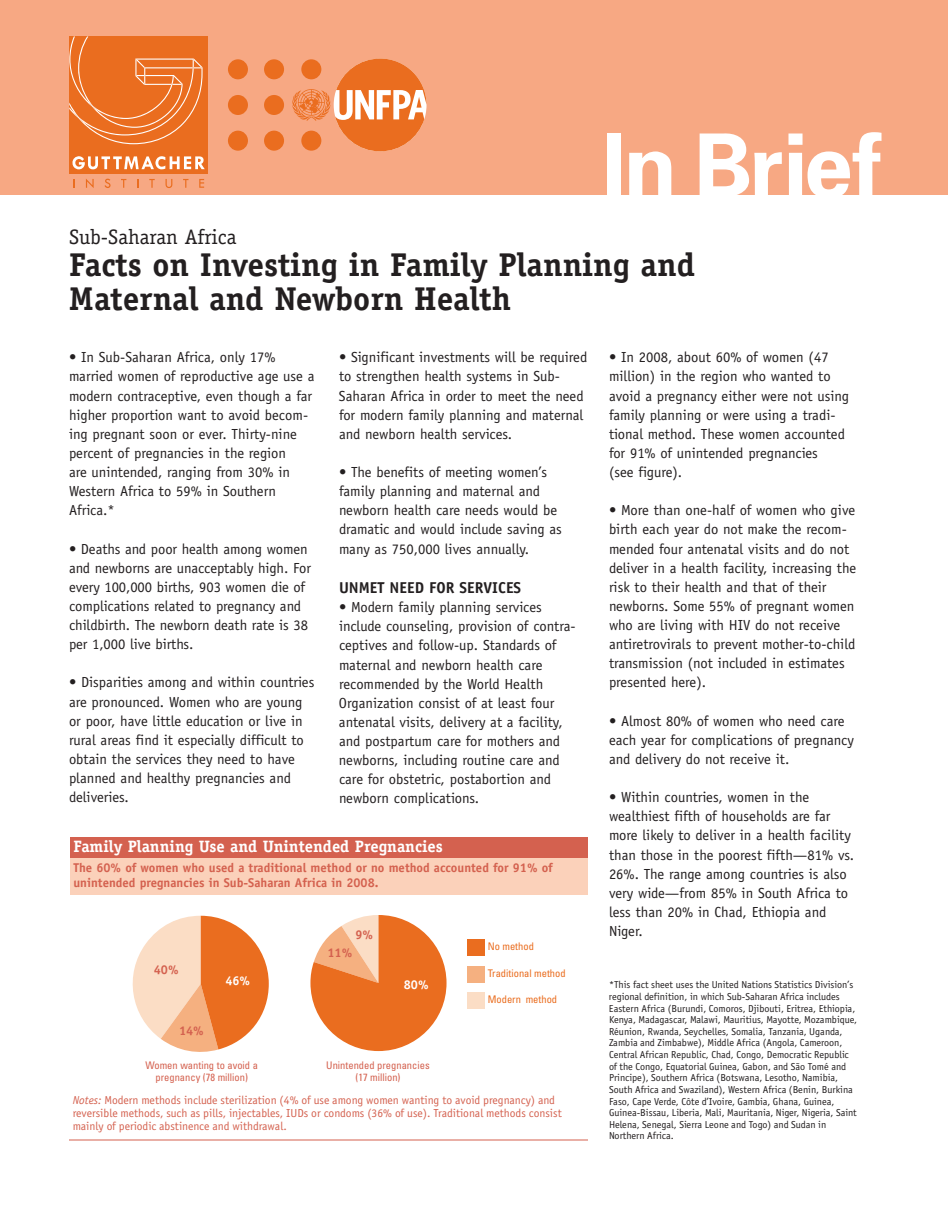
<style>
.page{position:relative;width:948px;height:1218px;background:#fff}
.page>*{position:absolute;margin:0;border:0;box-sizing:border-box;transform-origin:0 0}
.t1{font:700 87.75px "Univers";letter-spacing:-.03em;color:#fff}
.t2{font:700 33px/34.5px "Officina Serif";color:#231f20}
.t3{font:21px "Officina Serif";color:#231f20}
.t4{font:700 16.5px "Officina Serif";color:#fff}
.t5{font:700 15.75px "Officina Sans";color:#231f20}
.t6{font:14.7px/19px "Officina Sans";color:#231f20}
.t7{font:700 12.75px/15px "Officina Sans";color:#d4614f}
.t8{font:700 12.75px "Officina Sans";color:#fff}
.t9{font:11.7px/13px "Officina Sans";color:#d4614f}
.t10{font:condensed 10.5px/12.6px "Univers";color:#d4614f;text-align:center}
.t11{font:condensed 10.5px "Univers";color:#ea6d1f}
.t12{font:10.2px/11.7px "Officina Sans";color:#231f20}
.s1{font-style:italic}
</style>
<div class="page">
<div style="left:0;top:0;width:948px;height:195px;background:#f7a883"></div>
<div style="left:69px;top:36px;width:139px;height:138px;background:#ea6d1f"></div>
<svg style="left:69px;top:36px;width:134px;height:108px"></svg>
<svg style="left:72px;top:156px;width:133px;height:13px"></svg>
<svg style="left:73px;top:179px;width:2px;height:9px"></svg>
<svg style="left:86px;top:179px;width:8px;height:9px"></svg>
<svg style="left:105px;top:179px;width:6px;height:9px"></svg>
<svg style="left:121px;top:179px;width:5px;height:9px"></svg>
<svg style="left:149px;top:179px;width:6px;height:9px"></svg>
<svg style="left:166px;top:179px;width:6px;height:9px"></svg>
<svg style="left:183px;top:179px;width:5px;height:9px"></svg>
<svg style="left:199px;top:179px;width:5px;height:9px"></svg>
<div style="left:70px;top:854px;width:518px;height:41px;background:#fbd1ba"></div>
<div style="left:70px;top:837px;width:518px;height:21px;background:#d4614f"></div>
<svg style="left:132px;top:916px;width:137px;height:136px"></svg>
<svg style="left:310px;top:915px;width:137px;height:136px"></svg>
<div style="left:467px;top:939px;width:18px;height:17px;background:#ea6d1f"></div>
<div style="left:467px;top:966px;width:18px;height:16px;background:#f5b080"></div>
<div style="left:467px;top:992px;width:18px;height:17px;background:#fbddc5"></div>
<hr style="left:69px;top:1140px;width:519px;height:1px;background:#d4614f">
<div style="left:264px;top:95px;width:20px;height:20px;background:#ea6d1f;border-radius:50%"></div>
<div style="left:264px;top:131px;width:20px;height:20px;background:#ea6d1f;border-radius:50%"></div>
<div style="left:264px;top:59px;width:20px;height:20px;background:#ea6d1f;border-radius:50%"></div>
<div style="left:228px;top:95px;width:20px;height:20px;background:#ea6d1f;border-radius:50%"></div>
<div style="left:228px;top:131px;width:20px;height:20px;background:#ea6d1f;border-radius:50%"></div>
<div style="left:228px;top:59px;width:20px;height:20px;background:#ea6d1f;border-radius:50%"></div>
<svg style="left:292px;top:59px;width:135px;height:92px"></svg>
<h1 class="t1" style="left:601px;top:133px;width:282px">In Brief</h1>
<h3 class="t3" style="left:69px;top:225px;width:169px">Sub-Saharan Africa</h3>
<h2 class="t2" style="left:69px;top:250px;width:628px">Facts on Investing in Family Planning and<br>Maternal and Newborn Health</h2>
<p class="t6" style="left:69px;top:349px;width:247px">• In Sub-Saharan Africa, only 17% married women of reproductive age use a modern contraceptive, even though a far higher proportion want to avoid becom&shy;ing pregnant soon or ever. Thirty-nine percent of pregnancies in the region<br>are unintended, ranging from 30% in Western Africa to 59% in Southern Africa.*</p>
<p class="t6" style="left:69px;top:540px;width:244px">• Deaths and poor health among women and newborns are unacceptably high. For every 100,000 births, 903 women die of complications related to pregnancy and childbirth. The newborn death rate is 38 per 1,000 live births.</p>
<p class="t6" style="left:69px;top:674px;width:247px">• Disparities among and within countries are pronounced. Women who are young or poor, have little education or live in rural areas find it especially difficult to obtain the services they need to have planned and healthy pregnancies and deliveries.</p>
<p class="t6" style="left:339px;top:349px;width:250px">• Significant investments will be required to strengthen health systems in Sub-Saharan Africa in order to meet the need for modern family planning and maternal and newborn health services.</p>
<p class="t6" style="left:339px;top:464px;width:224px">• The benefits of meeting women’s family planning and maternal and newborn health care needs would be dramatic and would include saving as many as 750,000 lives annually.</p>
<p class="t5" style="left:339px;top:582px;width:184px">UNMET NEED FOR SERVICES</p>
<p class="t6" style="left:339px;top:599px;width:238px">• Modern family planning services include counseling, provision of contra&shy;ceptives and follow-up. Standards of maternal and newborn health care recommended by the World Health Organization consist of at least four antenatal visits, delivery at a facility, and postpartum care for mothers and newborns, including routine care and care for obstetric, postabortion and newborn complications.</p>
<p class="t4" style="left:73px;top:840px;width:371px">Family Planning Use and Unintended Pregnancies</p>
<p class="t7" style="left:73px;top:861px;width:481px">The 60% of women who used a traditional method or no method accounted for 91% of unintended pregnancies in Sub-Saharan Africa in 2008.</p>
<p class="t7" style="left:355px;top:928px;width:19px">9%</p>
<p class="t7" style="left:154px;top:963px;width:26px">40%</p>
<p class="t7" style="left:179px;top:1025px;width:26px">14%</p>
<p class="t7" style="left:328px;top:946px;width:26px">11%</p>
<p class="t8" style="left:225px;top:976px;width:26px">46%</p>
<p class="t8" style="left:404px;top:979px;width:26px">80%</p>
<p class="t10" style="left:145px;top:1060px;width:114px">Women wanting to avoid a pregnancy (78 million)</p>
<p class="t10" style="left:326px;top:1060px;width:105px">Unintended pregnancies (17 million)</p>
<p class="t11" style="left:488px;top:943px;width:48px">No method</p>
<p class="t11" style="left:488px;top:969px;width:79px">Traditional method</p>
<p class="t11" style="left:488px;top:996px;width:71px">Modern method</p>
<p class="t9" style="left:73px;top:1095px;width:491px"><span class="s1">Notes:</span> Modern methods include sterilization (4% of use among women wanting to avoid pregnancy) and reversible methods, such as pills, injectables, IUDs or condoms (36% of use). Traditional methods consist mainly of periodic abstinence and withdrawal.</p>
<p class="t6" style="left:609px;top:349px;width:242px">• In 2008, about 60% of women (47 million) in the region who wanted to avoid a pregnancy either were not using family planning or were using a tradi&shy;tional method. These women accounted for 91% of unintended pregnancies<br>(see figure).</p>
<p class="t6" style="left:609px;top:502px;width:249px">• More than one-half of women who give birth each year do not make the recom&shy;mended four antenatal visits and do not deliver in a health facility, increasing the risk to their health and that of their newborns. Some 55% of pregnant women who are living with HIV do not receive antiretrovirals to prevent mother-to-child transmission (not included in estimates presented here).</p>
<p class="t6" style="left:609px;top:712px;width:246px">• Almost 80% of women who need care each year for complications of pregnancy and delivery do not receive it.</p>
<p class="t6" style="left:609px;top:789px;width:247px">• Within countries, women in the wealthiest fifth of households are far more likely to deliver in a health facility than those in the poorest fifth—81% vs.<br>26%. The range among countries is also very wide—from 85% in South Africa to less than 20% in Chad, Ethiopia and Niger.</p>
<p class="t12" style="left:609px;top:980px;width:250px">*This fact sheet uses the United Nations Statistics Division’s regional definition, in which Sub-Saharan Africa includes Eastern Africa (Burundi, Comoros, Djibouti, Eritrea, Ethiopia, Kenya, Madagascar, Malawi, Mauritius, Mayotte, Mozambique, Réunion, Rwanda, Seychelles, Somalia, Tanzania, Uganda, Zambia and Zimbabwe), Middle Africa (Angola, Cameroon, Central African Republic, Chad, Congo, Democratic Republic of the Congo, Equatorial Guinea, Gabon, and São Tomé and Principe), Southern Africa (Botswana, Lesotho, Namibia, South Africa and Swaziland), Western Africa (Benin, Burkina Faso, Cape Verde, Côte d’Ivoire, Gambia, Ghana, Guinea, Guinea-Bissau, Liberia, Mali, Mauritania, Niger, Nigeria, Saint Helena, Senegal, Sierra Leone and Togo) and Sudan in Northern Africa.</p>
</div>
